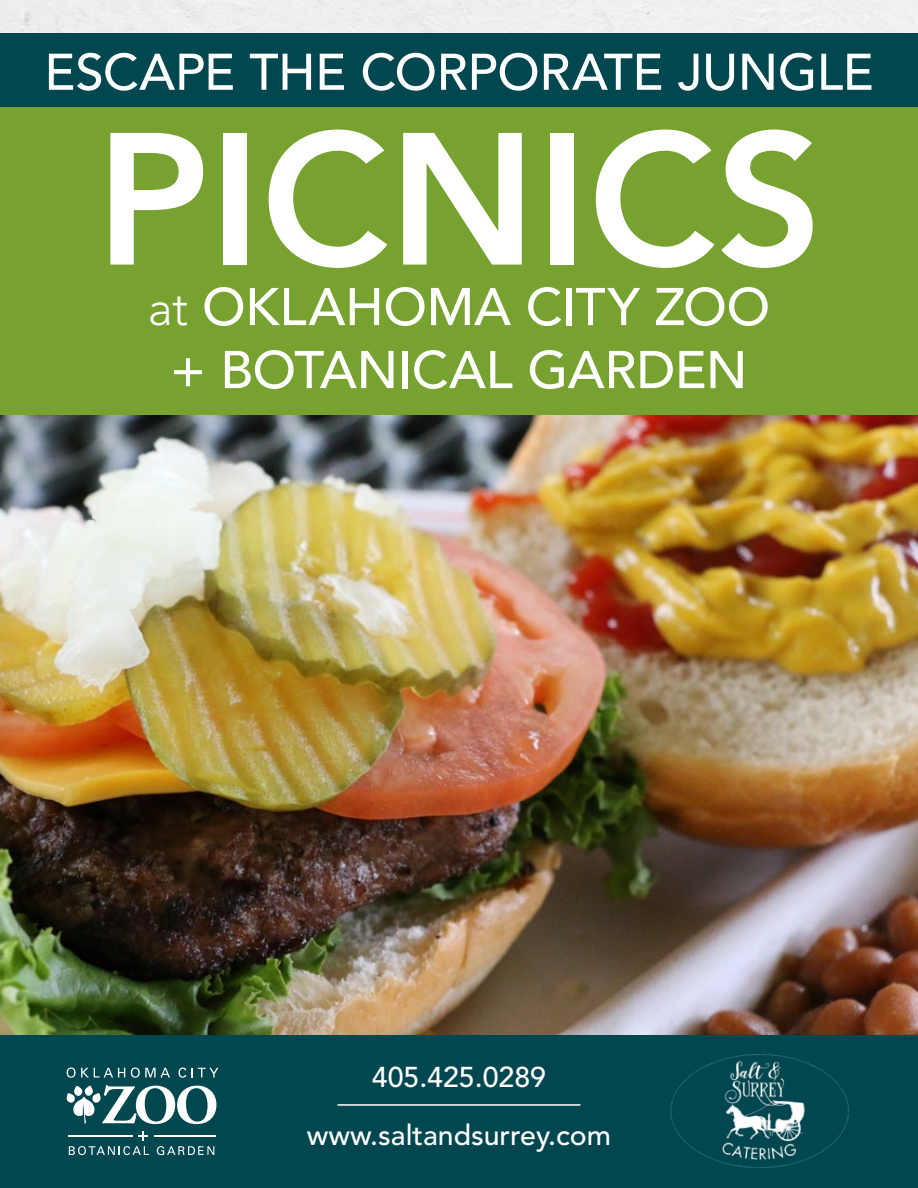
<style>
.page{position:relative;width:918px;height:1188px;background:#fff}
.page>*{position:absolute;margin:0;border:0;box-sizing:border-box;transform-origin:0 0}
.t1{font:800 186px "Avenir LT Std";color:#fff}
.t2{font:500 52.5px/63px "Avenir LT Std";letter-spacing:-.01em;color:#fff;text-align:center}
.t3{font:500 51px "Avenir LT Std";letter-spacing:-.01em;color:#fff}
.t4{font:500 28.5px/58.3px "Avenir LT Std";color:#fff;text-align:center}
.s1{font-weight:300;font-size:48px}
</style>
<div class="page">
<img style="left:0;top:415px;width:918px;height:620px">
<div style="left:0;top:1035px;width:918px;height:153px;background:#004750"></div>
<hr style="left:338px;top:1104px;width:242px;height:2px;background:#fff">
<div style="left:0;top:102px;width:918px;height:313px;background:#78a22f"></div>
<div style="left:0;top:33px;width:918px;height:74px;background:#004750"></div>
<img style="left:670px;top:1053px;width:179px;height:116px">
<svg style="left:67px;top:1085px;width:149px;height:39px"></svg>
<svg style="left:192px;top:1068px;width:26px;height:10px"></svg>
<svg style="left:179px;top:1068px;width:7px;height:10px"></svg>
<svg style="left:131px;top:1068px;width:39px;height:10px"></svg>
<svg style="left:67px;top:1068px;width:58px;height:10px"></svg>
<svg style="left:157px;top:1146px;width:57px;height:9px"></svg>
<hr style="left:154px;top:1135px;width:61px;height:2px;background:#fff">
<svg style="left:69px;top:1131px;width:80px;height:24px"></svg>
<h3 class="t3" style="left:44px;top:43px;width:831px">ESCAPE THE CORPORATE JUNGLE</h3>
<h1 class="t1" style="left:96px;top:90px;width:728px">PICNICS</h1>
<h2 class="t2" style="left:148px;top:277px;width:624px"><span class="s1">at</span> OKLAHOMA CITY ZOO + BOTANICAL GARDEN</h2>
<p class="t4" style="left:307px;top:1049px;width:306px">405.425.0289 www.saltandsurrey.com</p>
</div>
